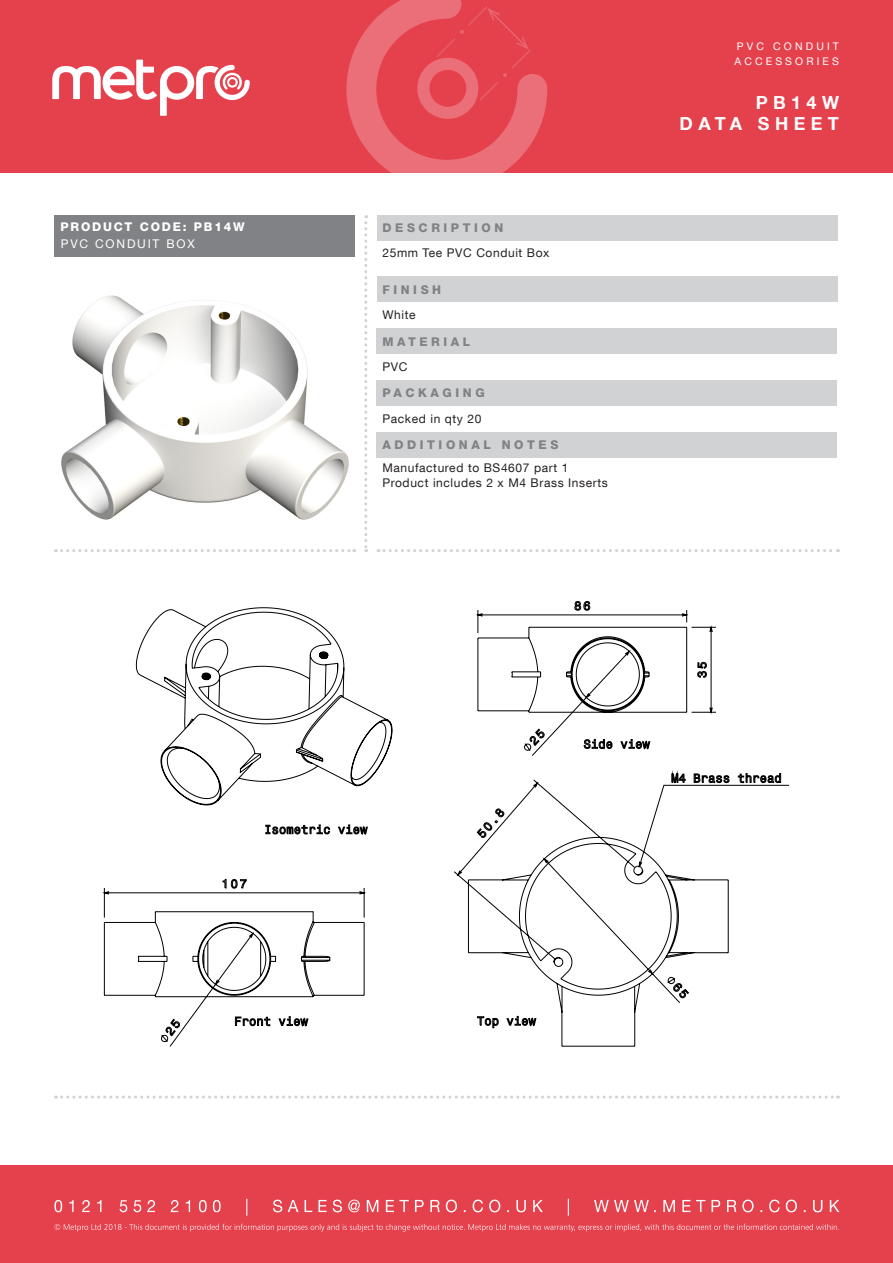
<style>
.page{position:relative;width:893px;height:1263px;background:#fff}
.page>*{position:absolute;margin:0;border:0;box-sizing:border-box;transform-origin:0 0}
.t1{font:700 18px "Helvetica Neue LT Com";letter-spacing:.3em;color:#fff}
.t2{font:12px "Helvetica Neue LT Com";letter-spacing:.05em;color:#231f20}
.t3{font:800 12px "Helvetica Neue LT Com";letter-spacing:.3em;color:#808285}
.t4{font:800 12px "Helvetica Neue LT Com";letter-spacing:.15em;color:#fff}
.t5{font:12px "Helvetica Neue LT Com";letter-spacing:.15em;color:#fff}
.t6{font:10.5px "Helvetica Neue LT Com";letter-spacing:.3em;color:#fff}
</style>
<div class="page">
<div style="left:0;top:1165px;width:893px;height:98px;background:#e4414d"></div>
<svg style="left:54px;top:1224px;width:785px;height:7px"></svg>
<svg style="left:54px;top:1199px;width:785px;height:17px"></svg>
<div style="left:0;top:0;width:893px;height:172px;background:#e4414d"></div>
<svg style="left:52px;top:60px;width:198px;height:56px"></svg>
<svg style="left:364px;top:215px;width:3px;height:337px"></svg>
<svg style="left:56px;top:549px;width:299px;height:3px"></svg>
<svg style="left:378px;top:549px;width:460px;height:3px"></svg>
<svg style="left:56px;top:1095px;width:782px;height:3px"></svg>
<svg style="left:346px;top:0;width:201px;height:173px"></svg>
<div style="left:376px;top:215px;width:461px;height:25px;background:#d1d2d4"></div>
<div style="left:55px;top:215px;width:300px;height:41px;background:#808285"></div>
<div style="left:376px;top:277px;width:461px;height:25px;background:#d1d2d4"></div>
<div style="left:376px;top:329px;width:461px;height:25px;background:#d1d2d4"></div>
<div style="left:376px;top:381px;width:461px;height:25px;background:#d1d2d4"></div>
<div style="left:376px;top:432px;width:461px;height:26px;background:#d1d2d4"></div>
<img style="left:61px;top:295px;width:288px;height:225px">
<svg style="left:104px;top:601px;width:686px;height:446px"></svg>
<svg style="left:136px;top:607px;width:551px;height:228px"></svg>
<p class="t4" style="left:61px;top:220px;width:186px">PRODUCT CODE: PB14W</p>
<p class="t5" style="left:61px;top:236px;width:135px">PVC CONDUIT BOX</p>
<p class="t3" style="left:382px;top:221px;width:122px">DESCRIPTION</p>
<p class="t2" style="left:382px;top:245px;width:168px">25mm Tee PVC Conduit Box</p>
<p class="t3" style="left:382px;top:282px;width:60px">FINISH</p>
<p class="t2" style="left:382px;top:307px;width:35px">White</p>
<p class="t3" style="left:382px;top:334px;width:89px">MATERIAL</p>
<p class="t2" style="left:382px;top:359px;width:26px">PVC</p>
<p class="t3" style="left:382px;top:386px;width:104px">PACKAGING</p>
<p class="t2" style="left:382px;top:411px;width:101px">Packed in qty 20</p>
<p class="t3" style="left:382px;top:438px;width:178px">ADDITIONAL NOTES</p>
<p class="t2" style="left:382px;top:460px;width:187px">Manufactured to BS4607 part 1</p>
<p class="t2" style="left:382px;top:475px;width:227px">Product includes 2 x M4 Brass Inserts</p>
<p class="t6" style="left:737px;top:40px;width:104px">PVC CONDUIT</p>
<p class="t6" style="left:734px;top:55px;width:106px">ACCESSORIES</p>
<p class="t1" style="left:756px;top:91px;width:85px">PB14W</p>
<p class="t1" style="left:680px;top:112px;width:161px">DATA SHEET</p>
</div>
